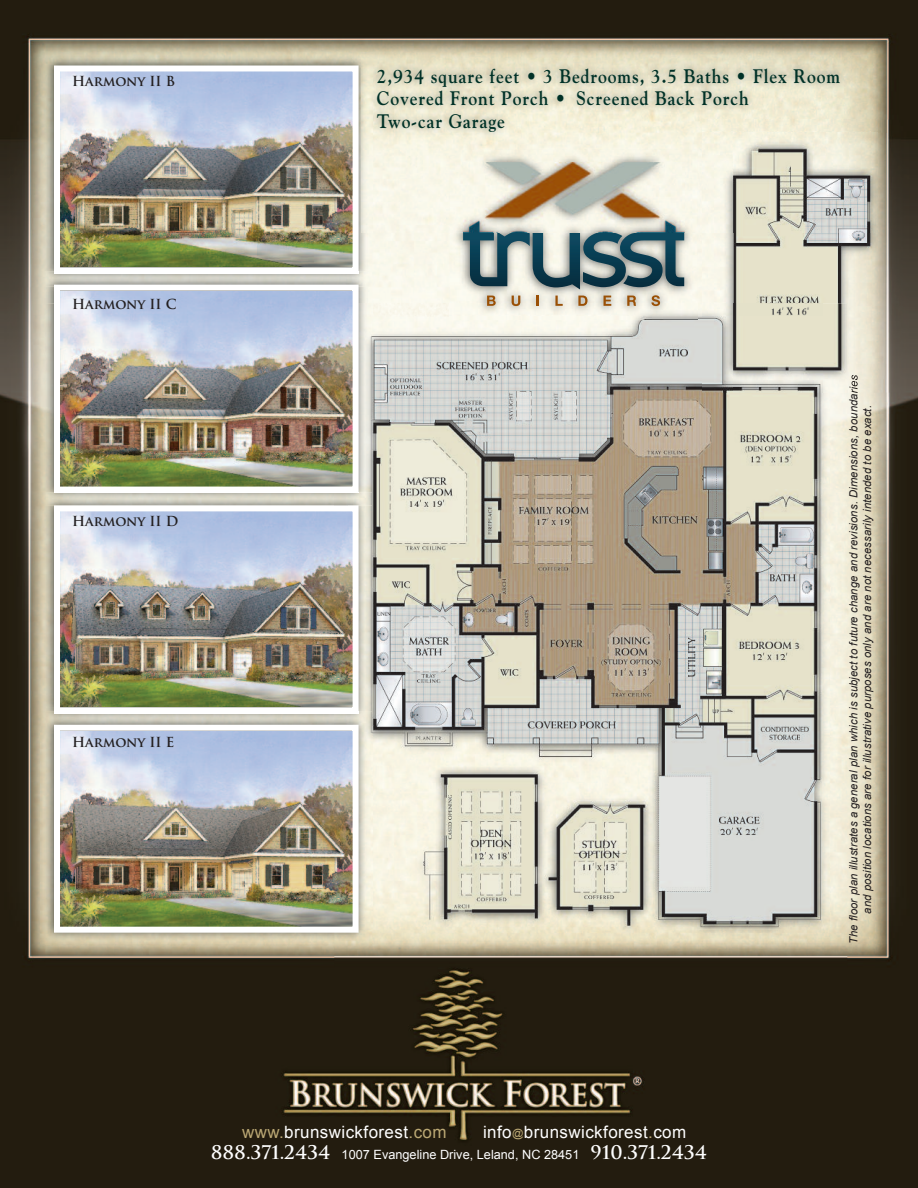
<style>
.page{position:relative;width:918px;height:1188px;background:#fff}
.page>*{position:absolute;margin:0;border:0;box-sizing:border-box;transform-origin:0 0}
.t1{font:700 19.5px/22.5px "Goudy";letter-spacing:.05em;color:#003127;scale:.9 1}
.t2{font:16.95px "Arial";letter-spacing:.025em;color:#fff}
.t3{font:700 13.5px "Trajan Pro";color:#231f20}
.t4{font:12.75px "Arial";color:#fff}
.t5{font:italic 11.25px/13.5px "Arial";letter-spacing:.01em;color:#231f20;text-align:center}
.s1{color:#bba874}
.s2{font-size:11.25px;color:#bba874}
.s3{font-family:"Trajan";font-weight:700;font-size:18.45px}
</style>
<div class="page">
<img style="left:0;top:0;width:918px;height:1188px">
<svg style="left:697px;top:304px;width:6px;height:13px"></svg>
<img style="left:359px;top:304px;width:91px;height:13px">
<img style="left:334px;top:393px;width:513px;height:589px">
<img style="left:372px;top:317px;width:450px;height:613px">
<img style="left:41px;top:52px;width:331px;height:252px">
<img style="left:61px;top:72px;width:291px;height:194px">
<div style="left:54px;top:65px;width:305px;height:208px;border:6px solid #fff"></div>
<img style="left:450px;top:233px;width:247px;height:86px">
<svg style="left:487px;top:296px;width:9px;height:10px"></svg>
<svg style="left:512px;top:296px;width:8px;height:10px"></svg>
<svg style="left:537px;top:296px;width:2px;height:10px"></svg>
<svg style="left:555px;top:296px;width:8px;height:10px"></svg>
<svg style="left:578px;top:296px;width:9px;height:10px"></svg>
<svg style="left:604px;top:296px;width:7px;height:10px"></svg>
<svg style="left:627px;top:296px;width:9px;height:10px"></svg>
<svg style="left:651px;top:295px;width:9px;height:11px"></svg>
<svg style="left:463px;top:233px;width:221px;height:56px;background:#71898e"></svg>
<img style="left:362px;top:53px;width:516px;height:180px">
<img style="left:463px;top:163px;width:221px;height:70px">
<img style="left:41px;top:304px;width:13px;height:188px">
<img style="left:347px;top:317px;width:25px;height:189px">
<img style="left:54px;top:272px;width:305px;height:1px">
<img style="left:61px;top:292px;width:291px;height:194px">
<div style="left:54px;top:285px;width:305px;height:208px;border:6px solid #fff"></div>
<img style="left:41px;top:506px;width:331px;height:206px">
<img style="left:41px;top:492px;width:293px;height:14px">
<svg style="left:334px;top:493px;width:13px;height:12px"></svg>
<img style="left:54px;top:492px;width:305px;height:1px">
<img style="left:61px;top:512px;width:291px;height:194px">
<div style="left:54px;top:505px;width:305px;height:208px;border:6px solid #fff"></div>
<img style="left:41px;top:712px;width:293px;height:234px">
<img style="left:334px;top:726px;width:38px;height:220px">
<svg style="left:334px;top:713px;width:13px;height:12px"></svg>
<img style="left:347px;top:712px;width:25px;height:14px">
<img style="left:54px;top:712px;width:305px;height:1px">
<img style="left:61px;top:732px;width:291px;height:194px">
<div style="left:54px;top:725px;width:305px;height:208px;border:6px solid #fff"></div>
<img style="left:847px;top:120px;width:54px;height:273px">
<img style="left:703px;top:133px;width:31px;height:260px">
<img style="left:734px;top:379px;width:113px;height:14px">
<img style="left:703px;top:120px;width:175px;height:13px">
<img style="left:734px;top:133px;width:153px;height:246px">
<img style="left:734px;top:133px;width:144px;height:100px">
<p class="t3" style="left:72px;top:76px;width:105px">Harmony II B</p>
<p class="t3" style="left:72px;top:299px;width:106px">Harmony II C</p>
<p class="t3" style="left:72px;top:515px;width:108px">Harmony II D</p>
<p class="t3" style="left:72px;top:737px;width:104px">Harmony II E</p>
<h1 class="t1" style="left:377px;top:65px;width:516px">2,934 square feet • 3 Bedrooms, 3.5 Baths • Flex Room<br>Covered Front Porch • Screened Back Porch<br>Two-car Garage</h1>
<p class="t5" style="left:847px;top:944px;width:571px;rotate:-90deg">The floor plan illustrates a general plan which is subject to future change and revisions. Dimensions, boundaries and position locations are for illustrative purposes only and are not necessarily intended to be exact.</p>
<h2 class="t2" style="left:242px;top:1122px;width:206px"><span class="s1">www.</span>brunswickforest<span class="s1">.com</span></h2>
<h2 class="t2" style="left:483px;top:1122px;width:205px">info<span class="s2">@</span>brunswickforest<span class="s1">.</span>com</h2>
<p class="t4" style="left:211px;top:1147px;width:498px"><span class="s3">888.371.2434</span> 1007 Evangeline Drive, Leland, NC 28451 <span class="s3">910.371.2434</span></p>
</div>
